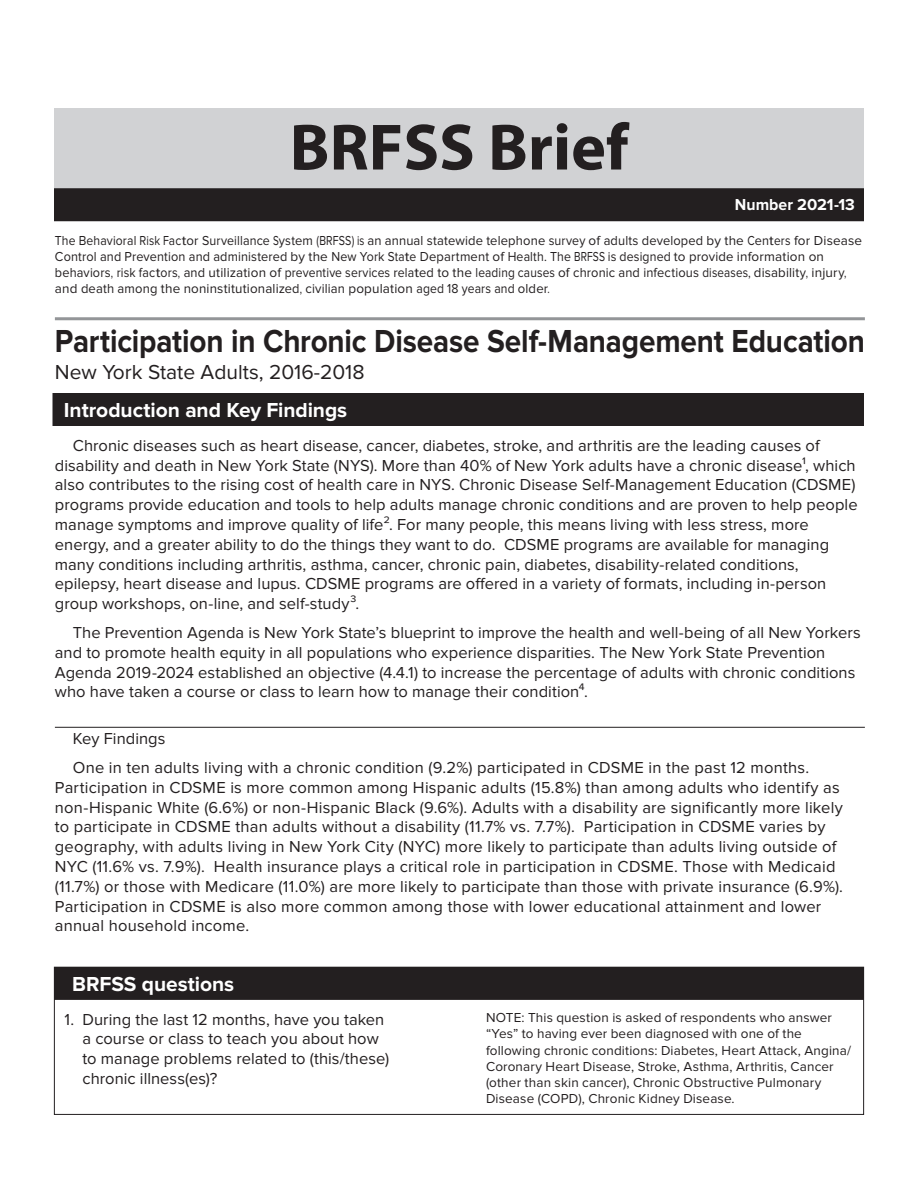
<style>
.page{position:relative;width:918px;height:1188px;background:#fff}
.page>*{position:absolute;margin:0;border:0;box-sizing:border-box;transform-origin:0 0}
.t1{font:700 66px "Myriad Pro";color:#231f20}
.t2{font:700 33px "Proxima Nova";letter-spacing:-.005em;color:#231f20;scale:.9 1}
.t3{font:700 21px "Proxima Nova";letter-spacing:-.005em;color:#fff}
.t4{font:21px "Proxima Nova";color:#231f20}
.t5{font:16.5px/19.8px "Proxima Nova";letter-spacing:.005em;color:#231f20}
.t6{font:700 16.5px "Proxima Nova";color:#fff;scale:.96 1}
.t7{font:13.5px/16.2px "Proxima Nova";letter-spacing:.01em;color:#231f20;scale:.9 1}
.t8{font:13.5px/16.2px "Proxima Nova";letter-spacing:.01em;color:#231f20}
</style>
<div class="page">
<div style="left:54px;top:108px;width:810px;height:81px;background:#d1d2d4"></div>
<div style="left:55px;top:189px;width:808px;height:31px;background:#231f20"></div>
<div style="left:54px;top:188px;width:810px;height:33px;border:2px solid #231f20"></div>
<div style="left:53px;top:394px;width:810px;height:31px;background:#231f20"></div>
<div style="left:52px;top:393px;width:812px;height:33px;border:2px solid #231f20"></div>
<div style="left:55px;top:968px;width:808px;height:31px;background:#231f20"></div>
<div style="left:54px;top:967px;width:810px;height:33px;border:2px solid #231f20"></div>
<div style="left:54px;top:967px;width:810px;height:148px;border:1px solid #231f20"></div>
<hr style="left:55px;top:317px;width:810px;height:3px;background:#939598">
<hr style="left:55px;top:727px;width:810px;height:1px;background:#231f20">
<h1 class="t1" style="left:290px;top:104px;width:340px">BRFSS Brief</h1>
<p class="t6" style="left:735px;top:195px;width:127px">Number 2021-13</p>
<p class="t7" style="left:55px;top:232px;width:898px">The Behavioral Risk Factor Surveillance System (BRFSS) is an annual statewide telephone survey of adults developed by the Centers for Disease Control and Prevention and administered by the New York State Department of Health. The BRFSS is designed to provide information on behaviors, risk factors, and utilization of preventive services related to the leading causes of chronic and infectious diseases, disability, injury, and death among the noninstitutionalized, civilian population aged 18 years and older.</p>
<h2 class="t2" style="left:55px;top:322px;width:902px">Participation in Chronic Disease Self-Management Education</h2>
<p class="t4" style="left:55px;top:360px;width:311px">New York State Adults, 2016-2018</p>
<p class="t3" style="left:64px;top:398px;width:285px">Introduction and Key Findings</p>
<p class="t5" style="left:55px;top:436px;width:804px;text-indent:18px">Chronic diseases such as heart disease, cancer, diabetes, stroke, and arthritis are the leading causes of disability and death in New York State (NYS). More than 40% of New York adults have a chronic disease¹, which also contributes to the rising cost of health care in NYS. Chronic Disease Self-Management Education (CDSME) programs provide education and tools to help adults manage chronic conditions and are proven to help people manage symptoms and improve quality of life². For many people, this means living with less stress, more energy, and a greater ability to do the things they want to do. CDSME programs are available for managing many conditions including arthritis, asthma, cancer, chronic pain, diabetes, disability-related conditions, epilepsy, heart disease and lupus. CDSME programs are offered in a variety of formats, including in-person group workshops, on-line, and self-study³.</p>
<p class="t5" style="left:55px;top:623px;width:807px;text-indent:18px">The Prevention Agenda is New York State’s blueprint to improve the health and well-being of all New Yorkers and to promote health equity in all populations who experience disparities. The New York State Prevention Agenda 2019-2024 established an objective (4.4.1) to increase the percentage of adults with chronic conditions who have taken a course or class to learn how to manage their condition⁴.</p>
<p class="t5" style="left:73px;top:725px;width:738px;line-height:28.8px">Key Findings<br>One in ten adults living with a chronic condition (9.2%) participated in CDSME in the past 12 months.</p>
<p class="t5" style="left:55px;top:778px;width:790px">Participation in CDSME is more common among Hispanic adults (15.8%) than among adults who identify as non-Hispanic White (6.6%) or non-Hispanic Black (9.6%). Adults with a disability are significantly more likely to participate in CDSME than adults without a disability (11.7% vs. 7.7%). Participation in CDSME varies by geography, with adults living in New York City (NYC) more likely to participate than adults living outside of NYC (11.6% vs. 7.9%). Health insurance plays a critical role in participation in CDSME. Those with Medicaid (11.7%) or those with Medicare (11.0%) are more likely to participate than those with private insurance (6.9%).<br>Participation in CDSME is also more common among those with lower educational attainment and lower annual household income.</p>
<p class="t3" style="left:72px;top:972px;width:164px">BRFSS questions</p>
<p class="t5" style="left:83px;top:1009px;width:308px;text-indent:-18px">1. During the last 12 months, have you taken a course or class to teach you about how to manage problems related to (this/these) chronic illness(es)?</p>
<p class="t8" style="left:486px;top:1010px;width:367px">NOTE: This question is asked of respondents who answer “Yes” to having ever been diagnosed with one of the following chronic conditions: Diabetes, Heart Attack, Angina/ Coronary Heart Disease, Stroke, Asthma, Arthritis, Cancer (other than skin cancer), Chronic Obstructive Pulmonary Disease (COPD), Chronic Kidney Disease.</p>
</div>
